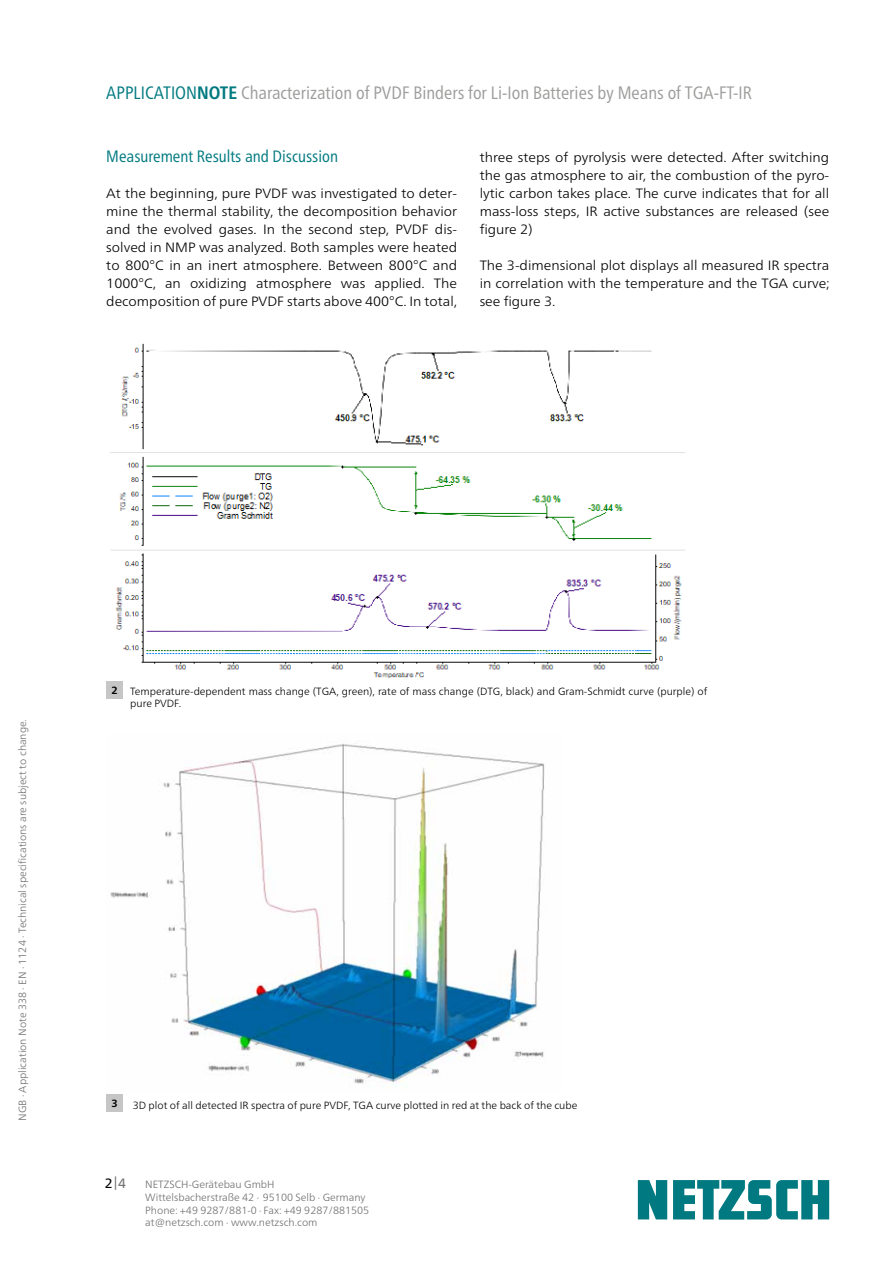
<style>
.page{position:relative;width:893px;height:1263px;background:#fff}
.page>*{position:absolute;margin:0;border:0;box-sizing:border-box;transform-origin:0 0}
.t1{font:condensed 18px "Frutiger Neue LTW1 G";color:#9d9d9c}
.t2{font:condensed 16.5px "Frutiger Neue LTW1 G";color:#007a80}
.t3{font:300 13.5px/18px "Frutiger Neue LTW1 G";color:#000;text-align:justify;scale:1.04 1}
.t4{font:13.5px "Frutiger Neue LTW1 G";color:#706f6f}
.t5{font:300 10.5px/12.8px "Frutiger Neue LTW1 G";color:#706f6f}
.t6{font:300 10.5px/12px "Frutiger Neue LTW1 G";color:#000}
.t7{font:700 10.5px "Frutiger Neue LTW1 G";color:#000}
.s1{color:#007a80}
.s2{font-weight:700;color:#007a80}
.s3{color:#000}
</style>
<div class="page">
<svg style="left:638px;top:1180px;width:191px;height:39px"></svg>
<img style="left:110px;top:343px;width:575px;height:336px">
<img style="left:110px;top:743px;width:435px;height:342px">
<div style="left:106px;top:1095px;width:17px;height:17px;background:#c6c6c6"></div>
<div style="left:106px;top:681px;width:17px;height:17px;background:#c6c6c6"></div>
<h1 class="t1" style="left:106px;top:79px;width:647px"><span class="s1">APPLICATION</span><span class="s2">NOTE</span> Characterization of PVDF Binders for Li-Ion Batteries by Means of TGA-FT-IR</h1>
<p class="t2" style="left:106px;top:144px;width:233px">Measurement Results and Discussion</p>
<p class="t3" style="left:106px;top:184px;width:339px">At the beginning, pure PVDF was investigated to deter&shy;mine the thermal stability, the decomposition behavior and the evolved gases. In the second step, PVDF dis&shy;solved in NMP was analyzed. Both samples were heated to 800°C in an inert atmosphere. Between 800°C and 1000°C, an oxidizing atmosphere was applied. The decomposition of pure PVDF starts above 400°C. In total,</p>
<p class="t3" style="left:480px;top:148px;width:338px">three steps of pyrolysis were detected. After switching the gas atmosphere to air, the combustion of the pyro&shy;lytic carbon takes place. The curve indicates that for all mass-loss steps, IR active substances are released (see figure 2)</p>
<p class="t3" style="left:480px;top:256px;width:338px">The 3-dimensional plot displays all measured IR spectra in correlation with the temperature and the TGA curve; see figure 3.</p>
<p class="t5" style="left:16px;top:1121px;width:403px;rotate:-90deg">NGB · Application Note 338 · EN · 1124 · Technical specifications are subject to change.</p>
<p class="t7" style="left:112px;top:684px;width:8px">2</p>
<p class="t6" style="left:130px;top:685px;width:579px">Temperature-dependent mass change (TGA, green), rate of mass change (DTG, black) and Gram-Schmidt curve (purple) of pure PVDF.</p>
<p class="t7" style="left:112px;top:1097px;width:8px">3</p>
<p class="t6" style="left:133px;top:1099px;width:446px">3D plot of all detected IR spectra of pure PVDF, TGA curve plotted in red at the back of the cube</p>
<p class="t4" style="left:105px;top:1175px;width:23px"><span class="s3">2</span>|4</p>
<p class="t5" style="left:145px;top:1178px;width:226px">NETZSCH-Gerätebau GmbH Wittelsbacherstraße 42 ∙ 95100 Selb ∙ Germany Phone: +49 9287/881-0 ∙ Fax: +49 9287/881505 at@netzsch.com ∙ www.netzsch.com</p>
</div>
